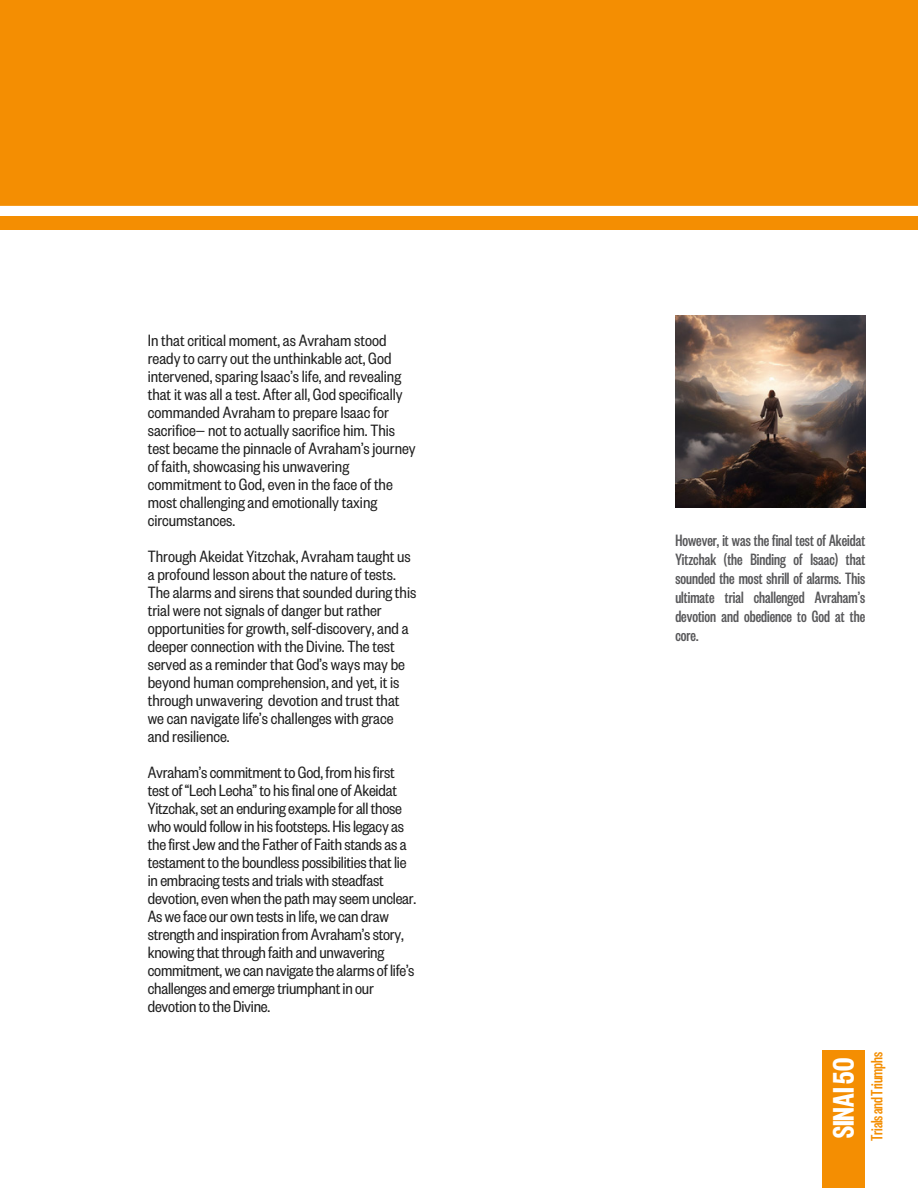
<style>
.page{position:relative;width:918px;height:1188px;background:#fff}
.page>*{position:absolute;margin:0;border:0;box-sizing:border-box;transform-origin:0 0}
.t1{font:600 32.85px "Founders Grotesk X Cond";color:#fff}
.t2{font:18px/18px "Founders Grotesk Cond";color:#1e1e1e}
.t3{font:500 18px/19.2px "Founders Grotesk X Cond";color:#58585a;text-align:justify}
.t4{font:500 18px "Founders Grotesk X Cond";letter-spacing:-.015em;color:#f48e02}
</style>
<div class="page">
<div style="left:822px;top:1050px;width:43px;height:138px;background:#f48e02"></div>
<div style="left:0;top:0;width:918px;height:230px;background:#f48e02"></div>
<div style="left:0;top:206px;width:918px;height:10px;background:#fff"></div>
<img style="left:675px;top:315px;width:190px;height:193px">
<p class="t2" style="left:148px;top:335px;width:269px">In thatcriticalmoment,as Avrahamstood readytocarryout the unthinkableact, God intervened,sparingIsaac’slife,and revealing that it wasallatest. Afterall, God specifically commanded Avrahamto prepareIsaacfor sacrifice— not toactuallysacrifice him. This test becamethe pinnacleof Avraham’sjourney of faith,showcasing his unwavering commitment to God,even in thefaceof the mostchallengingand emotionallytaxing circumstances.</p>
<p class="t2" style="left:148px;top:551px;width:270px">Through Akeidat Yitzchak, Avrahamtaught us a profound lesson about the natureof tests.<br>Thealarmsand sirensthatsounded duringthis trial were notsignalsof danger but rather opportunitiesforgrowth,self-discovery,and a deeperconnection with the Divine. Thetest served asareminder that God’s waysmay be beyond human comprehension,and yet, it is through unwavering devotion and trust that wecan navigatelife’schallenges with grace and resilience.</p>
<h2 class="t2" style="left:148px;top:767px;width:270px">Avraham’scommitment to God, fromhisfirst testof “Lech Lecha” to hisfinaloneof Akeidat Yitzchak,setan enduringexampleforall those whowould followin hisfootsteps. Hislegacyas thefirstJewand theFatherofFaith standsasa testament tothe boundless possibilitiesthat lie in embracingtestsand trialswith steadfast devotion,evenwhen the pathmayseemunclear.<br>Aswefaceourown testsin life,wecan draw strength and inspiration fromAvraham’sstory, knowingthat through faith and unwavering commitment,wecan navigatethealarmsof life’s challengesand emergetriumphant in our devotion tothe Divine.</h2>
<h2 class="t3" style="left:675px;top:534px;width:191px">However, it was the final test of Akeidat Yitzchak (the Binding of Isaac) that sounded the most shrill of alarms. This ultimate trial challenged Avraham’s devotion and obedience to God at the core.</h2>
<p class="t1" style="left:833px;top:1138px;width:82px;rotate:-90deg">SINAI50</p>
<p class="t4" style="left:871px;top:1141px;width:90px;rotate:-90deg">TrialsandTriumphs</p>
</div>
